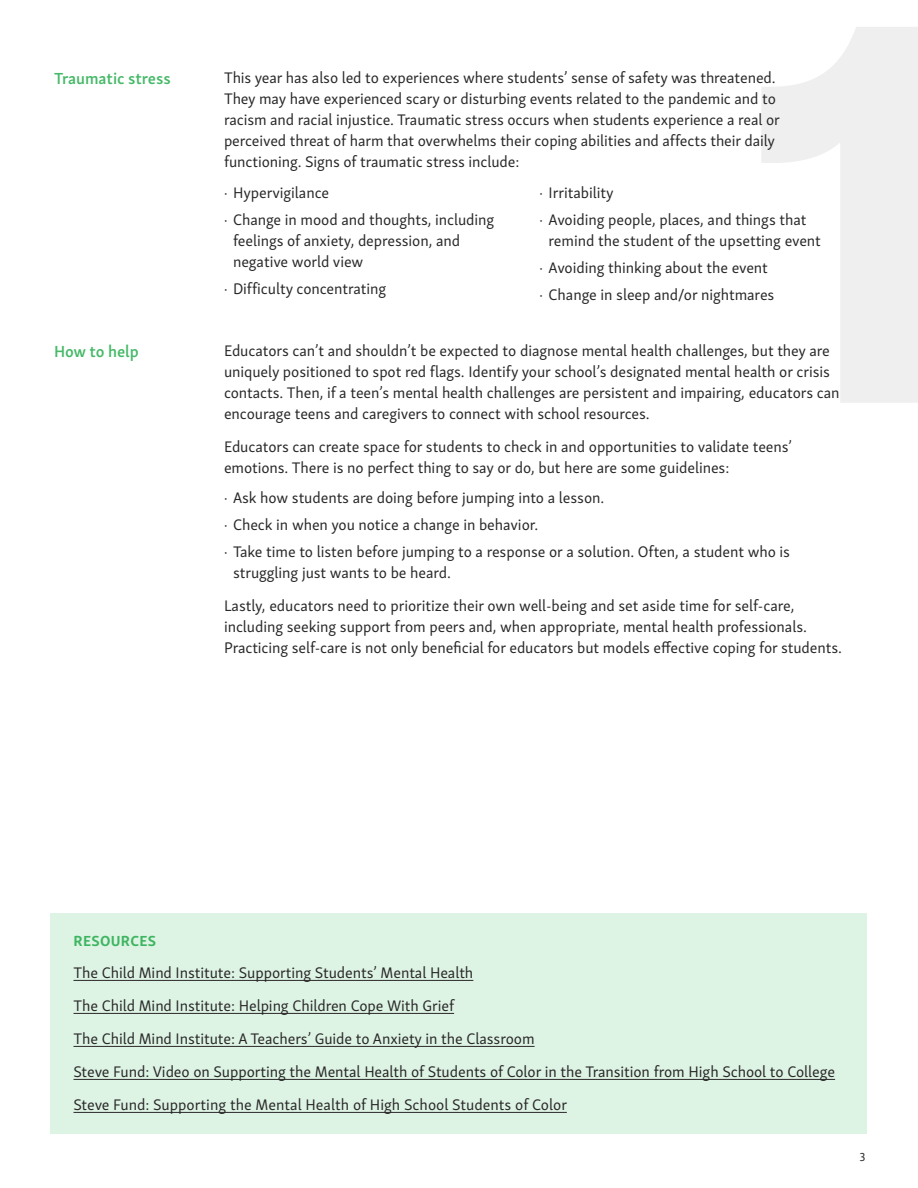
<style>
.page{position:relative;width:918px;height:1188px;background:#fff}
.page>*{position:absolute;margin:0;border:0;box-sizing:border-box;transform-origin:0 0}
.t1{font:600 16.5px "Skolar Sans Latn";letter-spacing:-.005em;color:#47b969}
.t2{font:15.75px/21px "Skolar Sans Latn";letter-spacing:-.005em;color:#292829}
.t3{font:700 15px "Skolar Sans Latn";letter-spacing:.02em;color:#3db561}
.t4{font:12px "Skolar Sans Latn";color:#292829}
</style>
<div class="page">
<div style="left:51px;top:914px;width:816px;height:220px;background:#ddf3e3"></div>
<hr style="left:74px;top:980px;width:399px;height:1px;background:#292829">
<hr style="left:74px;top:1013px;width:380px;height:1px;background:#292829">
<hr style="left:74px;top:1046px;width:461px;height:1px;background:#292829">
<hr style="left:74px;top:1079px;width:761px;height:1px;background:#292829">
<hr style="left:74px;top:1112px;width:493px;height:1px;background:#292829">
<p class="t1" style="left:54px;top:65px;width:118px">Traumatic stress</p>
<p class="t2" style="left:224px;top:66px;width:557px">This year has also led to experiences where students’ sense of safety was threatened.<br>They may have experienced scary or disturbing events related to the pandemic and to racism and racial injustice. Traumatic stress occurs when students experience a real or perceived threat of harm that overwhelms their coping abilities and affects their daily functioning. Signs of traumatic stress include:</p>
<p class="t2" style="left:540px;top:177px;width:268px;line-height:27px">· Irritability<br>· Avoiding people, places, and things that</p>
<p class="t2" style="left:540px;top:225px;width:283px;line-height:27px;text-indent:9px">remind the student of the upsetting event · Avoiding thinking about the event<br>· Change in sleep and/or nightmares</p>
<p class="t2" style="left:224px;top:177px;width:272px;line-height:27px">· Hypervigilance<br>· Change in mood and thoughts, including</p>
<p class="t2" style="left:233px;top:228px;width:229px">feelings of anxiety, depression, and negative world view</p>
<p class="t2" style="left:224px;top:276px;width:164px">· Difficulty concentrating</p>
<p class="t1" style="left:54px;top:338px;width:86px">How to help</p>
<p class="t2" style="left:224px;top:339px;width:617px">Educators can’t and shouldn’t be expected to diagnose mental health challenges, but they are uniquely positioned to spot red flags. Identify your school’s designated mental health or crisis contacts. Then, if a teen’s mental health challenges are persistent and impairing, educators can encourage teens and caregivers to connect with school resources.</p>
<p class="t2" style="left:224px;top:435px;width:570px">Educators can create space for students to check in and opportunities to validate teens’ emotions. There is no perfect thing to say or do, but here are some guidelines:</p>
<p class="t2" style="left:224px;top:483px;width:568px;line-height:27px">· Ask how students are doing before jumping into a lesson.<br>· Check in when you notice a change in behavior.<br>· Take time to listen before jumping to a response or a solution. Often, a student who is</p>
<p class="t2" style="left:224px;top:555px;width:572px;line-height:33px;text-indent:9px">struggling just wants to be heard.<br>Lastly, educators need to prioritize their own well-being and set aside time for self-care,</p>
<p class="t2" style="left:224px;top:615px;width:619px">including seeking support from peers and, when appropriate, mental health professionals.<br>Practicing self-care is not only beneficial for educators but models effective coping for students.</p>
<p class="t3" style="left:74px;top:929px;width:84px">RESOURCES</p>
<p class="t2" style="left:74px;top:955px;width:763px;line-height:33px">The Child Mind Institute: Supporting Students’ Mental Health<br>The Child Mind Institute: Helping Children Cope With Grief<br>The Child Mind Institute: A Teachers’ Guide to Anxiety in the Classroom<br>Steve Fund: Video on Supporting the Mental Health of Students of Color in the Transition from High School to College Steve Fund: Supporting the Mental Health of High School Students of Color</p>
<p class="t4" style="left:859px;top:1148px;width:7px">3</p>
</div>
